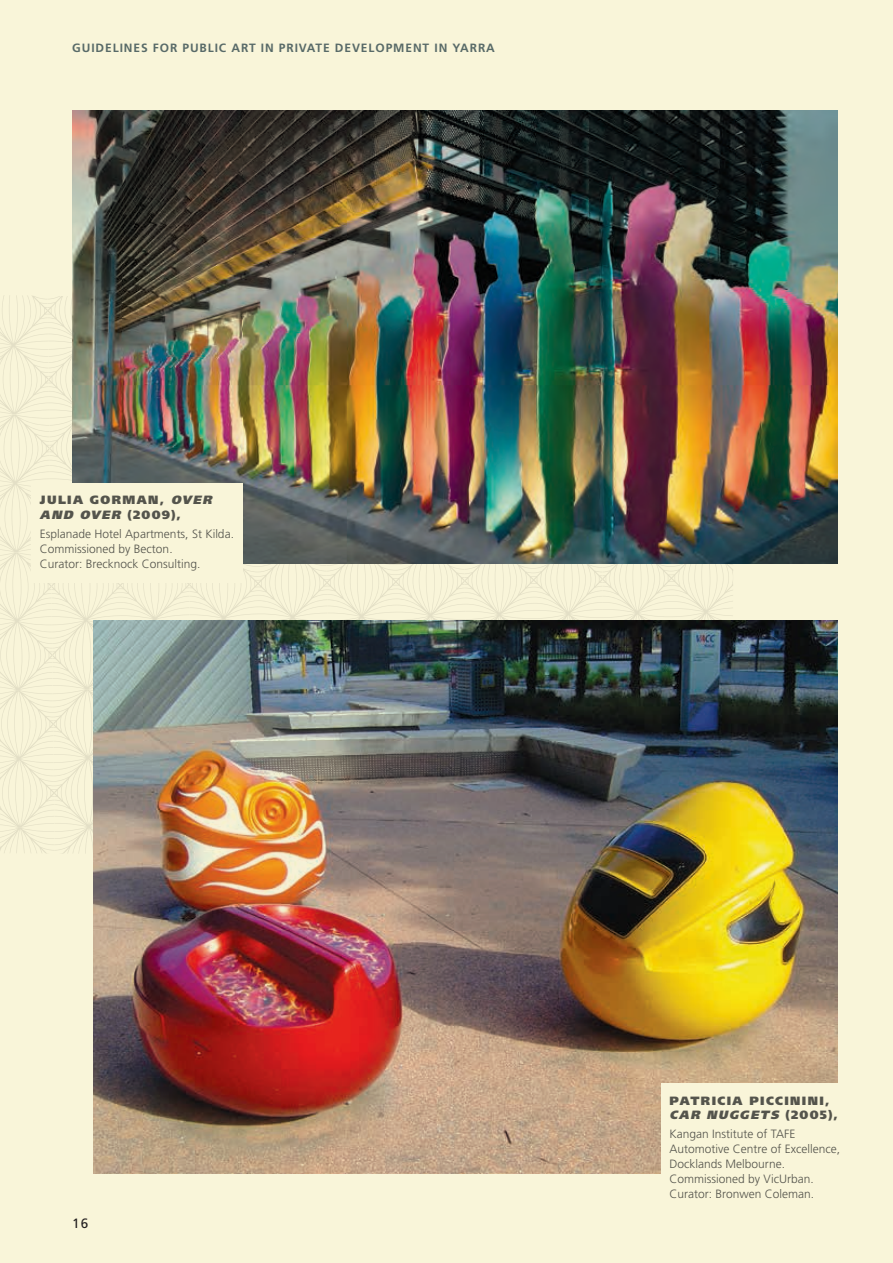
<style>
.page{position:relative;width:893px;height:1263px;background:#fff}
.page>*{position:absolute;margin:0;border:0;box-sizing:border-box;transform-origin:0 0}
.t1{font:13.5px "Frutiger LT Std";color:#231f20}
.t2{font:300 12px/15px "Frutiger LT Std";color:#57585a}
.t3{font:900 12px/14.4px "Frutiger LT Std";letter-spacing:.115em;color:#57585a}
.t4{font:700 12px "Frutiger LT Std";letter-spacing:.075em;color:#5b6f7b}
.s1{font-style:italic}
</style>
<div class="page">
<img style="left:0;top:0;width:893px;height:1263px">
<p class="t4" style="left:72px;top:40px;width:424px">GUIDELINES FOR PUBLIC ART IN PRIVATE DEVELOPMENT IN YARRA</p>
<p class="t3" style="left:40px;top:493px;width:177px">JULIA GORMAN, <span class="s1">OVER<br>AND OVER</span> (2009),</p>
<p class="t2" style="left:40px;top:527px;width:196px">Esplanade Hotel Apartments, St Kilda.<br>Commissioned by Becton.<br>Curator: Brecknock Consulting.</p>
<p class="t1" style="left:72px;top:1215px;width:18px">16</p>
<p class="t3" style="left:670px;top:1093px;width:170px">PATRICIA PICCININI,<br><span class="s1">CAR NUGGETS</span> ( 2 0 0 5 ) ,</p>
<p class="t2" style="left:670px;top:1127px;width:172px">Kangan Institute of TAFE<br>Automotive Centre of Excellence,<br>Docklands Melbourne.<br>Commissioned by VicUrban.<br>Curator: Bronwen Coleman.</p>
</div>
